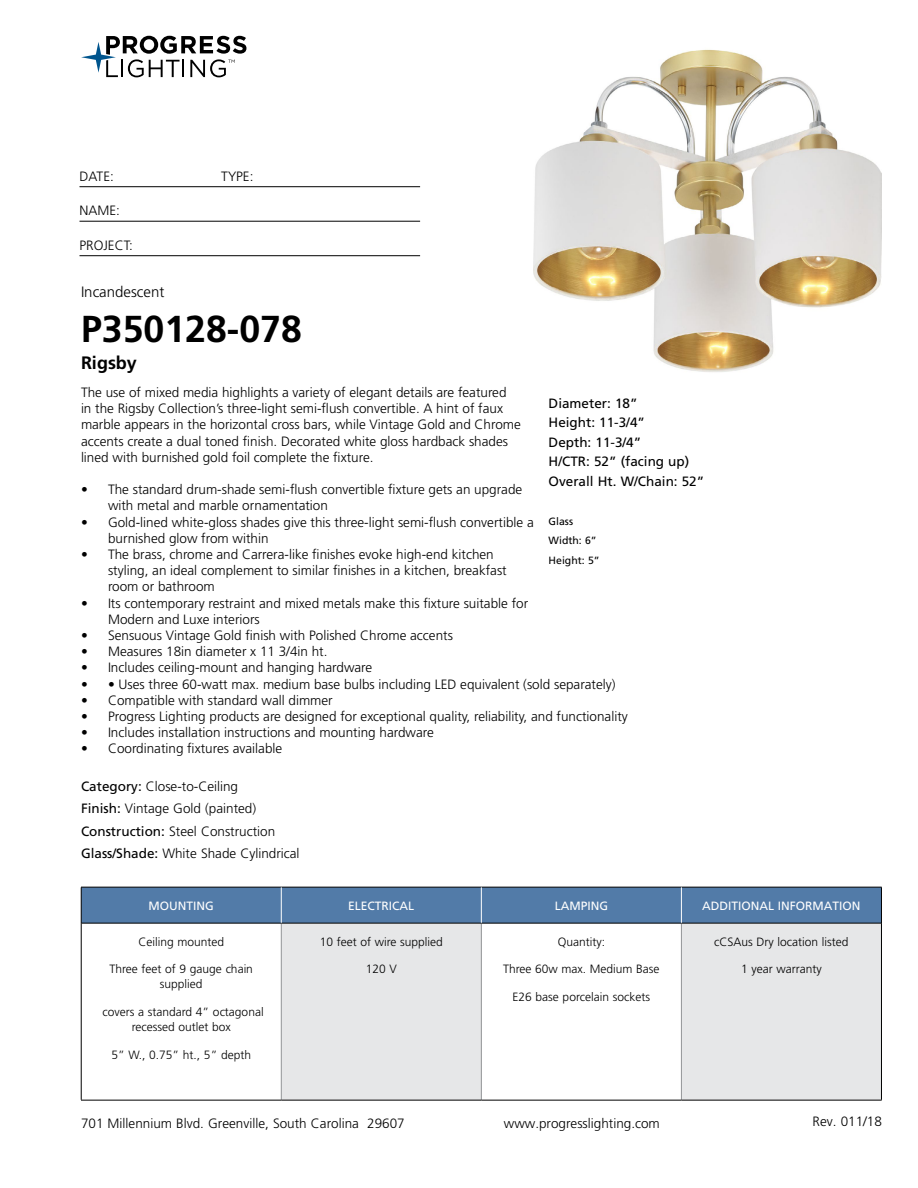
<style>
.page{position:relative;width:918px;height:1188px;background:#fff}
.page>*{position:absolute;margin:0;border:0;box-sizing:border-box;transform-origin:0 0}
.t1{font:700 37.5px "Frutiger LT Std";color:#000}
.t2{font:700 18px "Frutiger LT Std";color:#000}
.t3{font:300 15px "Frutiger LT Std";color:#000}
.t4{font:300 13.5px/16.2px "Frutiger LT Std";color:#000}
.t5{font:13.5px/19.5px "Frutiger LT Std";color:#000}
.t6{font:300 12px/15px "Frutiger LT Std";color:#000;text-align:center}
.t7{font:12px "Frutiger LT Std";color:#fff}
.t8{font:10.5px/19.5px "Frutiger LT Std";color:#000}
.s1{font-weight:400}
</style>
<div class="page">
<svg style="left:81px;top:36px;width:165px;height:41px"></svg>
<hr style="left:80px;top:186px;width:340px;height:1px;background:#000">
<hr style="left:80px;top:221px;width:340px;height:1px;background:#000">
<hr style="left:80px;top:255px;width:340px;height:1px;background:#000">
<div style="left:82px;top:888px;width:799px;height:35px;background:#527ba8"></div>
<div style="left:281px;top:923px;width:200px;height:177px;background:#e6e7e8"></div>
<div style="left:681px;top:923px;width:200px;height:177px;background:#e6e7e8"></div>
<hr style="left:281px;top:924px;width:1px;height:176px;background:#939598">
<hr style="left:481px;top:924px;width:1px;height:176px;background:#939598">
<hr style="left:681px;top:924px;width:1px;height:176px;background:#939598">
<hr style="left:81px;top:923px;width:200px;height:1px;background:#000">
<hr style="left:281px;top:923px;width:200px;height:1px;background:#000">
<hr style="left:481px;top:923px;width:200px;height:1px;background:#000">
<hr style="left:681px;top:923px;width:200px;height:1px;background:#000">
<hr style="left:81px;top:1100px;width:200px;height:1px;background:#000">
<hr style="left:281px;top:1100px;width:200px;height:1px;background:#000">
<hr style="left:481px;top:1100px;width:200px;height:1px;background:#000">
<hr style="left:681px;top:1100px;width:201px;height:1px;background:#000">
<hr style="left:81px;top:887px;width:200px;height:1px;background:#000">
<hr style="left:81px;top:887px;width:1px;height:36px;background:#000">
<hr style="left:281px;top:887px;width:200px;height:1px;background:#000">
<hr style="left:481px;top:887px;width:200px;height:1px;background:#000">
<hr style="left:681px;top:887px;width:201px;height:1px;background:#000">
<hr style="left:881px;top:887px;width:1px;height:36px;background:#000">
<hr style="left:81px;top:923px;width:1px;height:177px;background:#000">
<hr style="left:881px;top:923px;width:1px;height:177px;background:#000">
<hr style="left:281px;top:887px;width:1px;height:36px;background:#fff">
<hr style="left:681px;top:887px;width:1px;height:36px;background:#fff">
<hr style="left:481px;top:887px;width:1px;height:36px;background:#fff">
<img style="left:533px;top:49px;width:349px;height:323px">
<p class="t4" style="left:80px;top:168px;width:36px">DATE:</p>
<p class="t4" style="left:221px;top:168px;width:34px">TYPE:</p>
<p class="t4" style="left:80px;top:203px;width:42px">NAME:</p>
<p class="t4" style="left:80px;top:237px;width:55px">PROJECT:</p>
<p class="t3" style="left:81px;top:283px;width:85px">Incandescent</p>
<h1 class="t1" style="left:81px;top:307px;width:222px">P350128-078</h1>
<h2 class="t2" style="left:81px;top:352px;width:57px">Rigsby</h2>
<p class="t4" style="left:81px;top:384px;width:441px">The use of mixed media highlights a variety of elegant details are featured<br>in the Rigsby Collection’s three-light semi-flush convertible. A hint of faux marble appears in the horizontal cross bars, while Vintage Gold and Chrome accents create a dual toned finish. Decorated white gloss hardback shades lined with burnished gold foil complete the fixture.</p>
<p class="t4" style="left:108px;top:482px;width:416px;text-indent:-27px">• The standard drum-shade semi-flush convertible fixture gets an upgrade with metal and marble ornamentation</p>
<p class="t4" style="left:108px;top:514px;width:427px;text-indent:-27px">• Gold-lined white-gloss shades give this three-light semi-flush convertible a burnished glow from within</p>
<p class="t4" style="left:108px;top:546px;width:400px;text-indent:-27px">• The brass, chrome and Carrera-like finishes evoke high-end kitchen styling, an ideal complement to similar finishes in a kitchen, breakfast room or bathroom</p>
<p class="t4" style="left:108px;top:595px;width:422px;text-indent:-27px">• Its contemporary restraint and mixed metals make this fixture suitable for<br>Modern and Luxe interiors</p>
<p class="t4" style="left:81px;top:627px;width:373px">• Sensuous Vintage Gold finish with Polished Chrome accents</p>
<p class="t4" style="left:81px;top:644px;width:248px">• Measures 18in diameter x 11 3/4in ht.</p>
<p class="t4" style="left:81px;top:660px;width:293px">• Includes ceiling-mount and hanging hardware</p>
<p class="t4" style="left:81px;top:676px;width:536px">• • Uses three 60-watt max. medium base bulbs including LED equivalent (sold separately)</p>
<p class="t4" style="left:81px;top:692px;width:253px">• Compatible with standard wall dimmer</p>
<p class="t4" style="left:81px;top:708px;width:548px">• Progress Lighting products are designed for exceptional quality, reliability, and functionality</p>
<p class="t4" style="left:81px;top:725px;width:354px">• Includes installation instructions and mounting hardware</p>
<p class="t4" style="left:81px;top:741px;width:203px">• Coordinating fixtures available</p>
<p class="t4" style="left:81px;top:775px;width:220px;line-height:22.5px"><span class="s1">Category:</span> Close-to-Ceiling<br><span class="s1">Finish:</span> Vintage Gold (painted)<br><span class="s1">Construction:</span> Steel Construction <span class="s1">Glass/Shade:</span> White Shade Cylindrical</p>
<p class="t7" style="left:149px;top:898px;width:67px">MOUNTING</p>
<p class="t7" style="left:348px;top:898px;width:68px">ELECTRICAL</p>
<p class="t7" style="left:555px;top:898px;width:55px">LAMPING</p>
<p class="t7" style="left:702px;top:898px;width:160px">ADDITIONAL INFORMATION</p>
<p class="t6" style="left:138px;top:934px;width:87px">Ceiling mounted</p>
<p class="t6" style="left:110px;top:962px;width:145px">Three feet of 9 gauge chain supplied</p>
<p class="t6" style="left:103px;top:1005px;width:163px">covers a standard 4” octagonal recessed outlet box</p>
<p class="t6" style="left:111px;top:1047px;width:141px">5” W., 0.75” ht., 5” depth</p>
<p class="t5" style="left:549px;top:393px;width:157px">Diameter: 18”<br>Height: 11-3/4”<br>Depth: 11-3/4”<br>H/CTR: 52” (facing up)<br>Overall Ht. W/Chain: 52”</p>
<p class="t8" style="left:549px;top:511px;width:53px">Glass<br>Width: 6”<br>Height: 5”</p>
<p class="t6" style="left:320px;top:934px;width:125px">10 feet of wire supplied</p>
<p class="t6" style="left:366px;top:962px;width:33px">120 V</p>
<p class="t6" style="left:714px;top:934px;width:136px">cCSAus Dry location listed</p>
<p class="t6" style="left:741px;top:962px;width:82px">1 year warranty</p>
<p class="t6" style="left:558px;top:934px;width:49px">Quantity:</p>
<p class="t6" style="left:503px;top:962px;width:158px">Three 60w max. Medium Base</p>
<p class="t6" style="left:513px;top:990px;width:139px">E26 base porcelain sockets</p>
<p class="t4" style="left:81px;top:1115px;width:325px">701 Millennium Blvd. Greenville, South Carolina 29607</p>
<p class="t4" style="left:504px;top:1115px;width:158px">www.progresslighting.com</p>
<p class="t4" style="left:813px;top:1114px;width:71px">Rev. 011/18</p>
</div>
